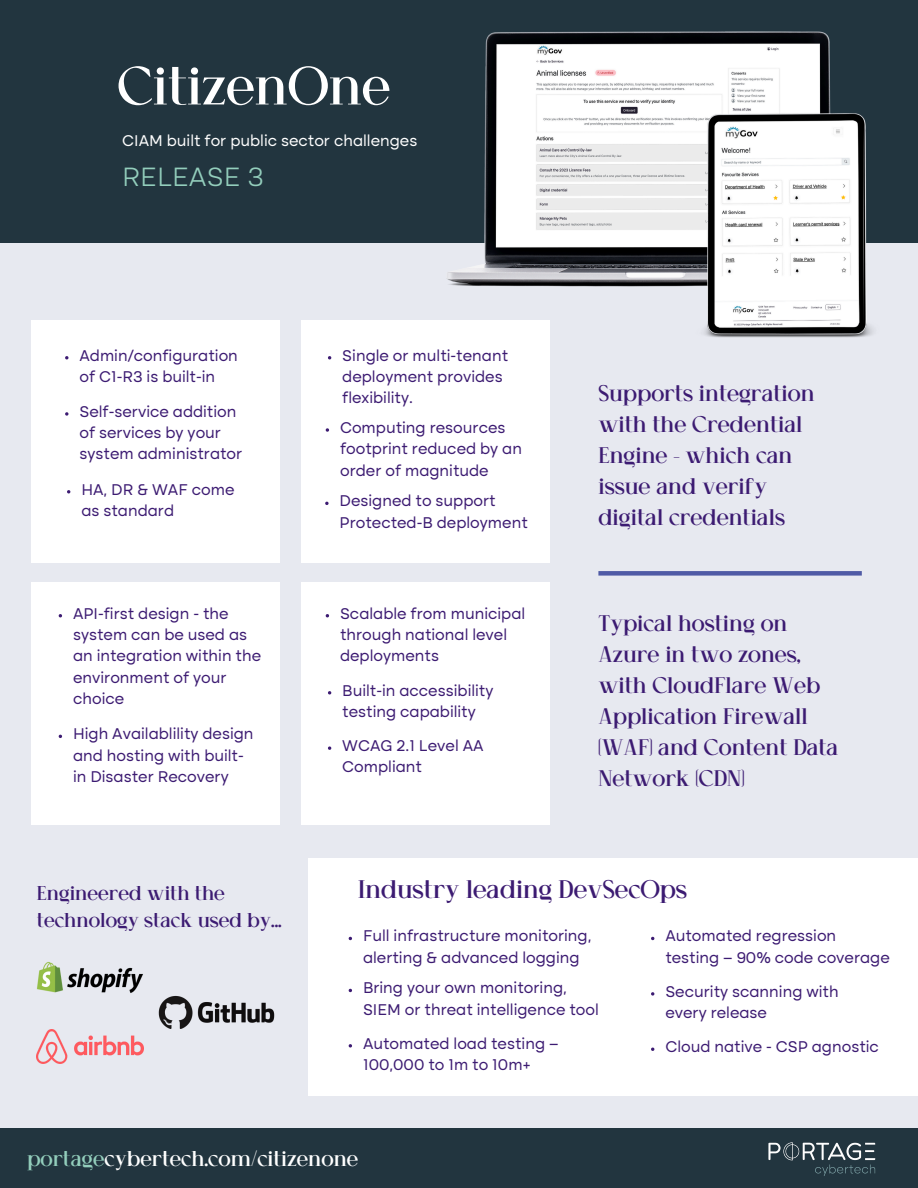
<style>
.page{position:relative;width:918px;height:1188px;background:#fff}
.page>*{position:absolute;margin:0;border:0;box-sizing:border-box;transform-origin:0 0}
.t1{font:700 52.95px "Cellofy";color:#fff}
.t2{font:300 27.3px "Altone";color:#93cebc}
.t3{font:700 25.2px "Cellofy";color:#3c1b72}
.t4{font:700 22.35px/31px "Cellofy";color:#3c1b72}
.t5{font:700 22.2px/31px "Cellofy";color:#3c1b72}
.t6{font:700 21.15px "Cellofy";color:#fff}
.t7{font:700 19.8px/27.2px "Cellofy";color:#3c1b72}
.t8{font:15.75px/21.3px "Altone";color:#3c1b72}
.t9{font:15.75px "Altone";color:#fff}
.s1{color:#93cebc}
</style>
<div class="page">
<div style="left:0;top:244px;width:918px;height:885px;background:#e7e9f0"></div>
<div style="left:0;top:0;width:918px;height:243px;background:#22353f"></div>
<div style="left:0;top:1129px;width:918px;height:59px;background:#22353f"></div>
<div style="left:32px;top:320px;width:248px;height:242px;background:#fff"></div>
<div style="left:302px;top:320px;width:248px;height:242px;background:#fff"></div>
<div style="left:32px;top:582px;width:248px;height:243px;background:#fff"></div>
<div style="left:302px;top:582px;width:248px;height:243px;background:#fff"></div>
<img style="left:428px;top:31px;width:456px;height:307px">
<div style="left:598px;top:571px;width:264px;height:5px;background:#4f5aa5"></div>
<img style="left:768px;top:1142px;width:108px;height:34px">
<img style="left:37px;top:962px;width:106px;height:31px">
<img style="left:158px;top:995px;width:117px;height:34px">
<img style="left:37px;top:1030px;width:107px;height:34px">
<div style="left:308px;top:858px;width:610px;height:238px;background:#fff"></div>
<svg style="left:328px;top:746px;width:3px;height:4px"></svg>
<svg style="left:65px;top:412px;width:3px;height:4px"></svg>
<svg style="left:326px;top:428px;width:3px;height:4px"></svg>
<svg style="left:325px;top:502px;width:4px;height:3px"></svg>
<svg style="left:349px;top:1044px;width:3px;height:4px"></svg>
<svg style="left:651px;top:992px;width:3px;height:4px"></svg>
<p class="t1" style="left:117px;top:65px;width:274px">CitizenOne</p>
<p class="t9" style="left:122px;top:134px;width:297px">CIAM built for public sector challenges</p>
<p class="t2" style="left:122px;top:165px;width:143px">RELEASE 3</p>
<p class="t8" style="left:79px;top:346px;width:160px">Admin/configuration of C1-R3 is built-in</p>
<h4 class="t8" style="left:79px;top:402px;width:164px">Self-service addition of services by your system administrator</h4>
<h4 class="t8" style="left:81px;top:480px;width:155px">HA, DR &amp; WAF come as standard</h4>
<p class="t8" style="left:73px;top:604px;width:190px">API-first design - the system can be used as an integration within the environment of your choice</p>
<p class="t8" style="left:73px;top:724px;width:182px">High Availablility design and hosting with built&shy;in Disaster Recovery</p>
<p class="t7" style="left:37px;top:882px;width:246px">Engineered with the technology stack used by...</p>
<p class="t8" style="left:342px;top:346px;width:167px">Single or multi-tenant deployment provides flexibility.</p>
<h4 class="t8" style="left:340px;top:418px;width:183px">Computing resources footprint reduced by an order of magnitude</h4>
<p class="t8" style="left:340px;top:491px;width:190px">Designed to support<br>Protected-B deployment</p>
<p class="t8" style="left:340px;top:604px;width:187px">Scalable from municipal through national level deployments</p>
<h5 class="t8" style="left:342px;top:681px;width:153px">Built-in accessibility testing capability</h5>
<p class="t8" style="left:342px;top:736px;width:143px">WCAG 2.1 Level AA<br>Compliant</p>
<p class="t4" style="left:598px;top:380px;width:218px">Supports integration with the Credential<br>Engine - which can issue and verify digital credentials</p>
<h3 class="t5" style="left:598px;top:609px;width:242px">Typical hosting on<br>Azure in two zones, with CloudFlare Web<br>Application Firewall (WAF) and Content Data<br>Network (CDN)</h3>
<p class="t3" style="left:358px;top:879px;width:330px">Industry leading DevSecOps</p>
<p class="t8" style="left:363px;top:926px;width:230px">Full infrastructure monitoring, alerting &amp; advanced logging</p>
<p class="t8" style="left:363px;top:978px;width:237px">Bring your own monitoring,<br>SIEM or threat intelligence tool</p>
<p class="t8" style="left:363px;top:1034px;width:197px">Automated load testing –<br>100,000 to 1m to 10m+</p>
<p class="t8" style="left:665px;top:926px;width:226px">Automated regression testing – 90% code coverage</p>
<p class="t8" style="left:665px;top:982px;width:175px">Security scanning with every release</p>
<p class="t8" style="left:665px;top:1037px;width:215px">Cloud native - CSP agnostic</p>
<p class="t6" style="left:27px;top:1150px;width:333px"><span class="s1">portage</span>cybertech.com/citizenone</p>
</div>
